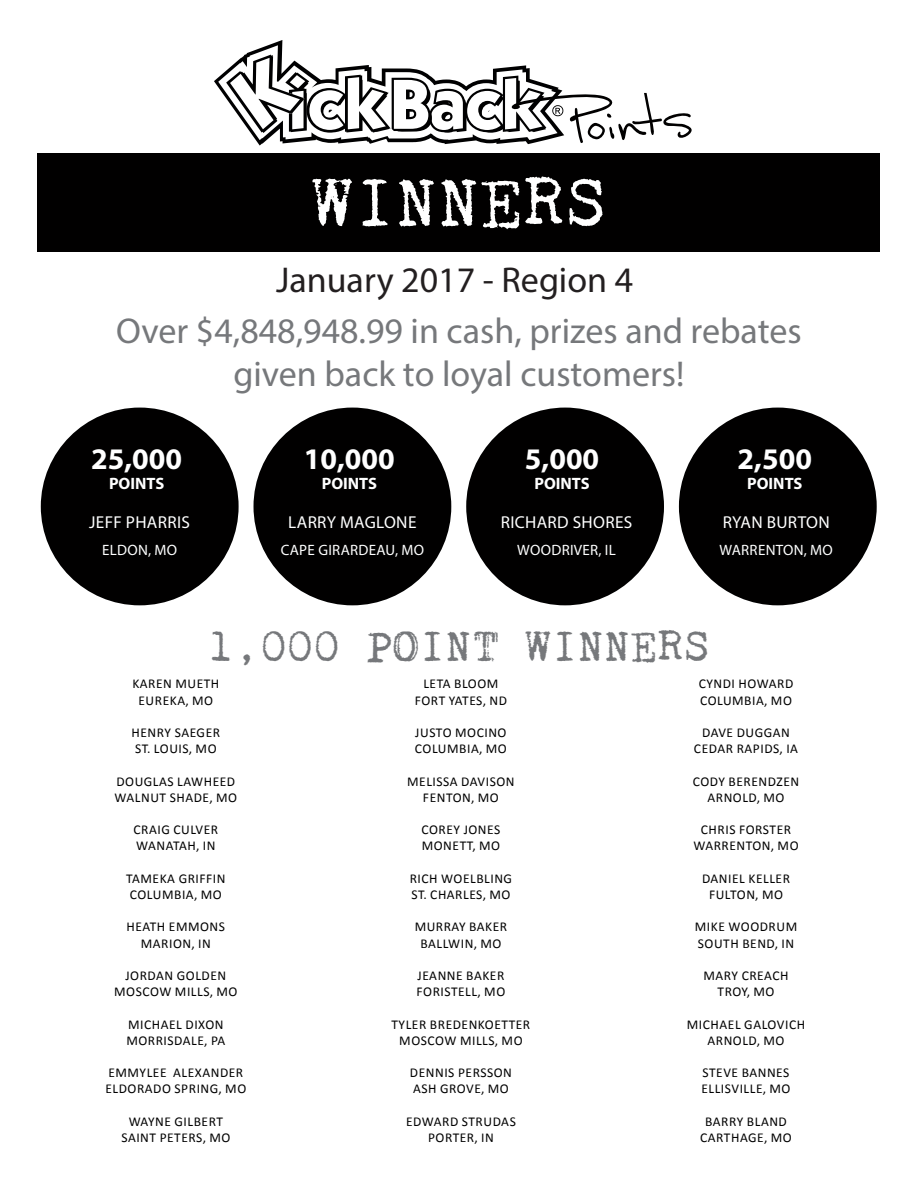
<style>
.page{position:relative;width:918px;height:1188px;background:#fff}
.page>*{position:absolute;margin:0;border:0;box-sizing:border-box;transform-origin:0 0}
.t1{font:72px "Kingthings Trypewriter 2";color:#fff}
.t2{font:45px "Kingthings Trypewriter 2";color:#76787b}
.t3{font:36px "Myriad Pro";color:#76787b}
.t4{font:36px "Myriad Pro";color:#231f20}
.t5{font:700 30px "Myriad Pro";color:#fff}
.t6{font:17.25px "Myriad Pro";letter-spacing:.02em;color:#fff}
.t7{font:700 16.5px "Myriad Pro";color:#fff}
.t8{font:15px "Myriad Pro";letter-spacing:.02em;color:#fff}
.t9{font:13.5px/16.2px "Calibri";letter-spacing:.04em;color:#000001;text-align:center}
</style>
<div class="page">
<div style="left:38px;top:153px;width:842px;height:98px;background:#010000"></div>
<svg style="left:214px;top:40px;width:478px;height:106px"></svg>
<div style="left:41px;top:408px;width:198px;height:197px;background:#010000;border-radius:50%"></div>
<div style="left:466px;top:408px;width:198px;height:197px;background:#010000;border-radius:50%"></div>
<div style="left:254px;top:408px;width:197px;height:197px;background:#010000;border-radius:50%"></div>
<div style="left:679px;top:408px;width:198px;height:197px;background:#010000;border-radius:50%"></div>
<p class="t1" style="left:311px;top:163px;width:297px">WINNERS</p>
<p class="t4" style="left:276px;top:258px;width:359px">January 2017 - Region 4</p>
<p class="t3" style="left:116px;top:308px;width:687px">Over $4,848,948.99 in cash, prizes and rebates</p>
<p class="t3" style="left:234px;top:351px;width:452px">given back to loyal customers!</p>
<p class="t5" style="left:91px;top:440px;width:93px">25,000</p>
<p class="t5" style="left:304px;top:440px;width:93px">10,000</p>
<p class="t5" style="left:525px;top:440px;width:76px">5,000</p>
<p class="t5" style="left:738px;top:440px;width:76px">2,500</p>
<p class="t7" style="left:109px;top:472px;width:57px">POINTS</p>
<p class="t7" style="left:322px;top:472px;width:57px">POINTS</p>
<p class="t7" style="left:534px;top:472px;width:57px">POINTS</p>
<p class="t7" style="left:747px;top:472px;width:57px">POINTS</p>
<p class="t6" style="left:89px;top:512px;width:102px">JEFF PHARRIS</p>
<p class="t8" style="left:102px;top:541px;width:77px">ELDON, MO</p>
<p class="t6" style="left:288px;top:512px;width:130px">LARRY MAGLONE</p>
<p class="t8" style="left:281px;top:541px;width:145px">CAPE GIRARDEAU, MO</p>
<p class="t6" style="left:501px;top:512px;width:133px">RICHARD SHORES</p>
<p class="t8" style="left:517px;top:541px;width:100px">WOODRIVER, IL</p>
<p class="t6" style="left:723px;top:512px;width:108px">RYAN BURTON</p>
<p class="t8" style="left:720px;top:541px;width:115px">WARRENTON, MO</p>
<p class="t2" style="left:208px;top:622px;width:503px">1,000 POINT WINNERS</p>
<p class="t9" style="left:132px;top:676px;width:89px">KAREN MUETH<br>EUREKA, MO</p>
<p class="t9" style="left:132px;top:724px;width:90px;text-align:left">HENRY SAEGER<br>ST. LOUIS, MO</p>
<p class="t9" style="left:115px;top:773px;width:124px;text-align:left">DOUGLAS LAWHEED<br>WALNUT SHADE, MO</p>
<p class="t9" style="left:134px;top:822px;width:86px;text-align:left">CRAIG CULVER<br>WANATAH, IN</p>
<p class="t9" style="left:126px;top:870px;width:101px;text-align:left">TAMEKA GRIFFIN<br>COLUMBIA, MO</p>
<p class="t9" style="left:127px;top:919px;width:100px">HEATH EMMONS<br>MARION, IN</p>
<p class="t9" style="left:114px;top:967px;width:125px">JORDAN GOLDEN<br>MOSCOW MILLS, MO</p>
<p class="t9" style="left:126px;top:1016px;width:100px;text-align:left">MICHAEL DIXON<br>MORRISDALE, PA</p>
<p class="t9" style="left:105px;top:1065px;width:142px;text-align:left">EMMYLEE ALEXANDER<br>ELDORADO SPRING, MO</p>
<p class="t9" style="left:121px;top:1113px;width:110px">WAYNE GILBERT<br>SAINT PETERS, MO</p>
<p class="t9" style="left:415px;top:676px;width:94px">LETA BLOOM<br>FORT YATES, ND</p>
<p class="t9" style="left:415px;top:724px;width:93px;text-align:left">JUSTO MOCINO<br>COLUMBIA, MO</p>
<p class="t9" style="left:407px;top:773px;width:109px">MELISSA DAVISON<br>FENTON, MO</p>
<p class="t9" style="left:421px;top:822px;width:80px;text-align:left">COREY JONES<br>MONETT, MO</p>
<p class="t9" style="left:410px;top:870px;width:104px;text-align:left">RICH WOELBLING<br>ST. CHARLES, MO</p>
<p class="t9" style="left:415px;top:919px;width:94px">MURRAY BAKER<br>BALLWIN, MO</p>
<p class="t9" style="left:417px;top:967px;width:90px;text-align:left">JEANNE BAKER<br>FORISTELL, MO</p>
<p class="t9" style="left:392px;top:1016px;width:140px">TYLER BREDENKOETTER<br>MOSCOW MILLS, MO</p>
<p class="t9" style="left:410px;top:1065px;width:104px;text-align:left">DENNIS PERSSON<br>ASH GROVE, MO</p>
<p class="t9" style="left:406px;top:1113px;width:111px">EDWARD STRUDAS<br>PORTER, IN</p>
<p class="t9" style="left:699px;top:676px;width:96px;text-align:left">CYNDI HOWARD<br>COLUMBIA, MO</p>
<p class="t9" style="left:694px;top:724px;width:106px">DAVE DUGGAN<br>CEDAR RAPIDS, IA</p>
<p class="t9" style="left:693px;top:773px;width:108px">CODY BERENDZEN<br>ARNOLD, MO</p>
<p class="t9" style="left:693px;top:822px;width:107px">CHRIS FORSTER<br>WARRENTON, MO</p>
<p class="t9" style="left:702px;top:870px;width:90px">DANIEL KELLER<br>FULTON, MO</p>
<p class="t9" style="left:695px;top:919px;width:104px;text-align:left">MIKE WOODRUM<br>SOUTH BEND, IN</p>
<p class="t9" style="left:703px;top:967px;width:87px">MARY CREACH<br>TROY, MO</p>
<p class="t9" style="left:687px;top:1016px;width:120px">MICHAEL GALOVICH<br>ARNOLD, MO</p>
<p class="t9" style="left:701px;top:1065px;width:91px;text-align:left">STEVE BANNES<br>ELLISVILLE, MO</p>
<p class="t9" style="left:700px;top:1113px;width:93px">BARRY BLAND<br>CARTHAGE, MO</p>
</div>
